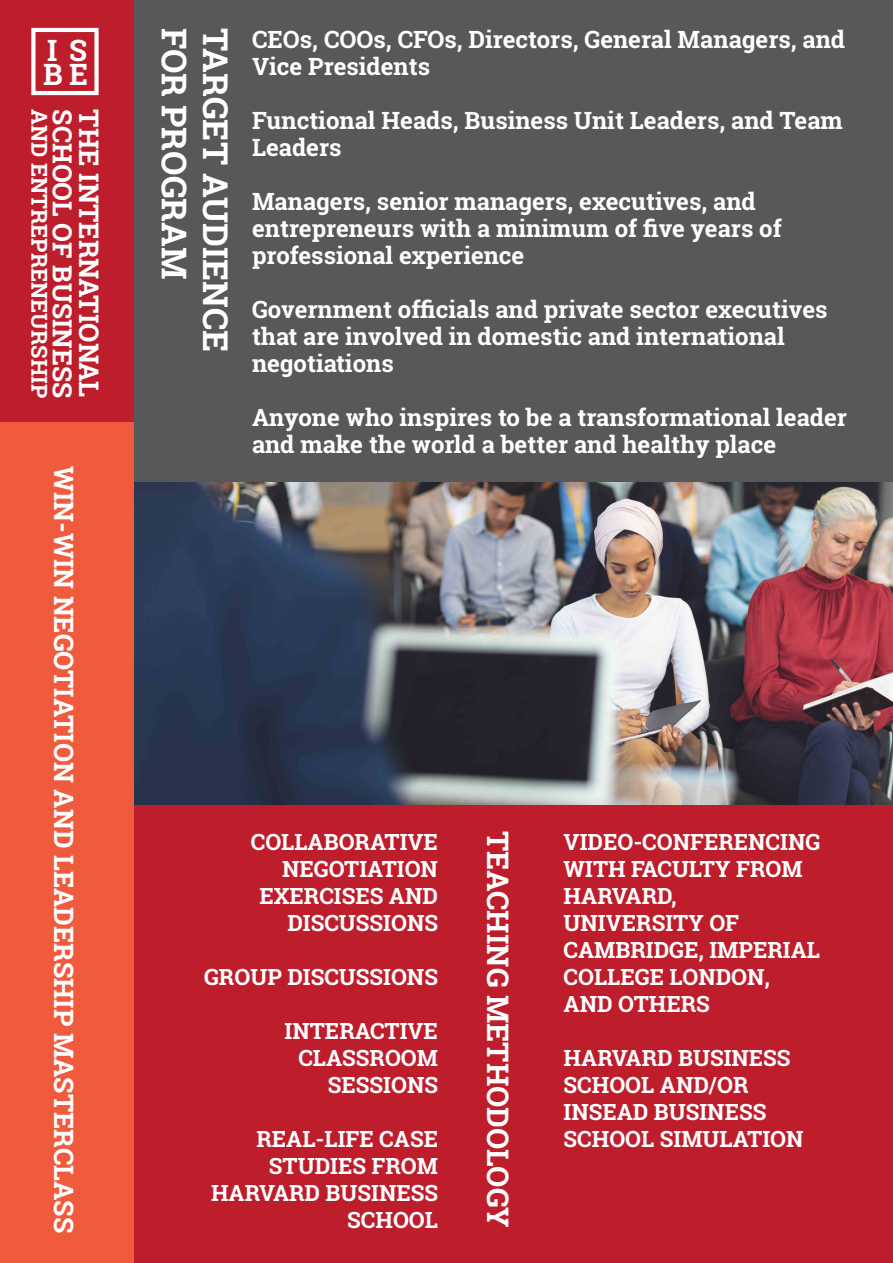
<style>
.page{position:relative;width:893px;height:1263px;background:#fff}
.page>*{position:absolute;margin:0;border:0;box-sizing:border-box;transform-origin:0 0}
.t1{font:700 34.5px "Roboto Slab";color:#fff}
.t2{font:700 30px "Roboto Slab";color:#fff}
.t3{font:700 29.7px "Roboto Slab";color:#fff}
.t4{font:700 27.3px "Roboto Slab";color:#fff}
.t5{font:700 27px "Roboto Slab";color:#fff}
.t6{font:700 26.55px "Roboto Slab";color:#fff}
.t7{font:700 24px/27px "Roboto Slab";color:#fff}
.t8{font:700 22.5px/27px "Roboto Slab";color:#fff;text-align:right}
.t9{font:700 22.05px "Roboto Slab";color:#fff}
</style>
<div class="page">
<div style="left:0;top:0;width:893px;height:482px;background:#57585a"></div>
<div style="left:0;top:745px;width:893px;height:518px;background:#be1d2c"></div>
<div style="left:0;top:0;width:134px;height:1263px;background:#f05a3d"></div>
<div style="left:0;top:0;width:134px;height:421px;background:#be1d2c"></div>
<svg style="left:31px;top:28px;width:68px;height:67px"></svg>
<img style="left:134px;top:482px;width:759px;height:323px">
<p class="t3" style="left:47px;top:30px;width:42px">I S</p>
<p class="t3" style="left:43px;top:54px;width:47px">BE</p>
<p class="t9" style="left:55px;top:109px;width:290px;rotate:90deg">AND ENTREPRENEURSHIP</p>
<p class="t6" style="left:81px;top:109px;width:290px;rotate:90deg">SCHOOL OF BUSINESS</p>
<p class="t4" style="left:108px;top:109px;width:289px;rotate:90deg">THE INTERNATIONAL</p>
<p class="t5" style="left:82px;top:466px;width:769px;rotate:90deg">WIN-WIN NEGOTIATION AND LEADERSHIP MASTERCLASS</p>
<h1 class="t1" style="left:198px;top:28px;width:253px;rotate:90deg">FOR PROGRAM</h1>
<h1 class="t1" style="left:239px;top:28px;width:326px;rotate:90deg">TARGET AUDIENCE</h1>
<p class="t7" style="left:252px;top:26px;width:595px">CEOs, COOs, CFOs, Directors, General Managers, and<br>Vice Presidents</p>
<p class="t7" style="left:252px;top:107px;width:592px">Functional Heads, Business Unit Leaders, and Team<br>Leaders</p>
<p class="t7" style="left:252px;top:188px;width:531px">Managers, senior managers, executives, and entrepreneurs with a minimum of five years of professional experience</p>
<p class="t7" style="left:252px;top:296px;width:577px">Government officials and private sector executives that are involved in domestic and international negotiations</p>
<p class="t7" style="left:252px;top:404px;width:596px">Anyone who inspires to be a transformational leader and make the world a better and healthy place</p>
<p class="t8" style="left:251px;top:828px;width:189px">COLLABORATIVE<br>NEGOTIATION<br>EXERCISES AND<br>DISCUSSIONS</p>
<p class="t8" style="left:204px;top:963px;width:235px">GROUP DISCUSSIONS</p>
<p class="t8" style="left:285px;top:1017px;width:155px">INTERACTIVE<br>CLASSROOM<br>SESSIONS</p>
<p class="t8" style="left:211px;top:1125px;width:228px">REAL-LIFE CASE<br>STUDIES FROM<br>HARVARD BUSINESS<br>SCHOOL</p>
<p class="t2" style="left:518px;top:831px;width:398px;rotate:90deg">TEACHING METHODOLOGY</p>
<p class="t8" style="left:564px;top:828px;width:258px;text-align:left">VIDEO-CONFERENCING<br>WITH FACULTY FROM<br>HARVARD,<br>UNIVERSITY OF<br>CAMBRIDGE, IMPERIAL<br>COLLEGE LONDON,<br>AND OTHERS</p>
<p class="t8" style="left:564px;top:1044px;width:241px;text-align:left">HARVARD BUSINESS<br>SCHOOL AND/OR<br>INSEAD BUSINESS<br>SCHOOL SIMULATION</p>
</div>
